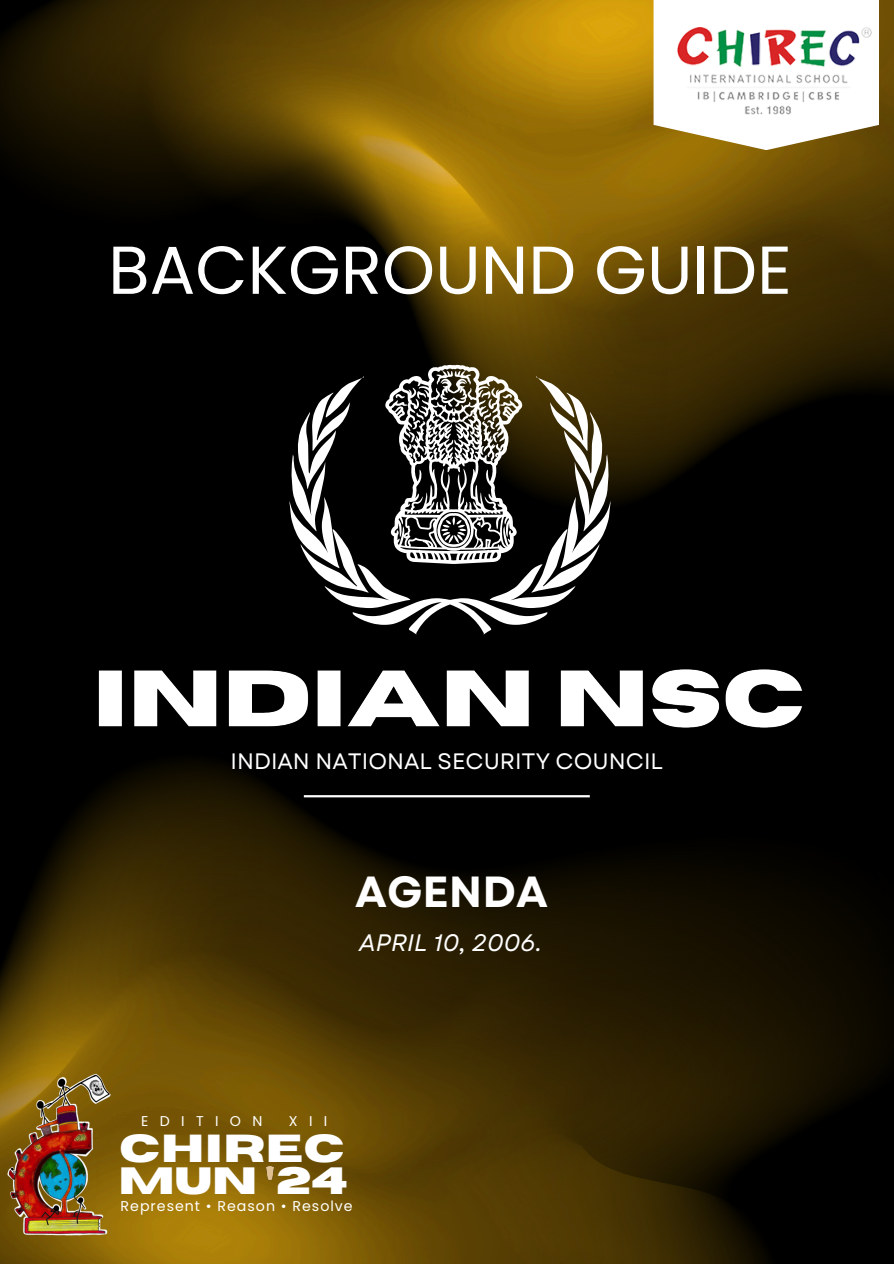
<style>
.page{position:relative;width:894px;height:1264px;background:#fff}
.page>*{position:absolute;margin:0;border:0;box-sizing:border-box;transform-origin:0 0}
.t1{font:67.65px "Poppins";color:#fff}
.t2{font:700 43.5px "Garet";color:#fff}
.t3{font:700 38.85px "Horizon";letter-spacing:.02em;color:#fff}
.t4{font:700 37.8px "Horizon";color:#fff}
.t5{font:italic 23.85px "Garet";color:#fff}
.t6{font:22.35px "Garet";color:#fff}
.t7{font:14.25px "Poppins";letter-spacing:.07em;color:#fff}
.t8{font:14.25px "Poppins";letter-spacing:.8em;color:#fff}
</style>
<div class="page">
<div style="left:0;top:0;width:893px;height:1263px;background:#000"></div>
<img style="left:0;top:764px;width:885px;height:499px">
<img style="left:0;top:0;width:893px;height:507px">
<img style="left:98px;top:669px;width:704px;height:59px">
<hr style="left:304px;top:795px;width:285px;height:2px;background:#fff">
<svg style="left:653px;top:0;width:225px;height:150px"></svg>
<img style="left:671px;top:28px;width:204px;height:90px">
<svg style="left:385px;top:365px;width:137px;height:11px"></svg>
<svg style="left:289px;top:376px;width:321px;height:259px"></svg>
<img style="left:0;top:1071px;width:126px;height:171px">
<svg style="left:267px;top:1166px;width:6px;height:13px"></svg>
<p class="t1" style="left:108px;top:223px;width:685px">BACKGROUND GUIDE</p>
<p class="t6" style="left:230px;top:745px;width:434px">INDIAN NATIONAL SECURITY COUNCIL</p>
<h2 class="t2" style="left:355px;top:860px;width:194px">AGENDA</h2>
<p class="t5" style="left:359px;top:925px;width:184px">APRIL 10, 2006.</p>
<h5 class="t8" style="left:141px;top:1110px;width:123px">EDITION</h5>
<h5 class="t7" style="left:289px;top:1110px;width:40px">XII</h5>
<p class="t3" style="left:119px;top:1129px;width:226px">CHIREC</p>
<h3 class="t4" style="left:118px;top:1161px;width:230px">MUN 24</h3>
<h5 class="t7" style="left:120px;top:1195px;width:233px">Represent • Reason • Resolve</h5>
</div>
